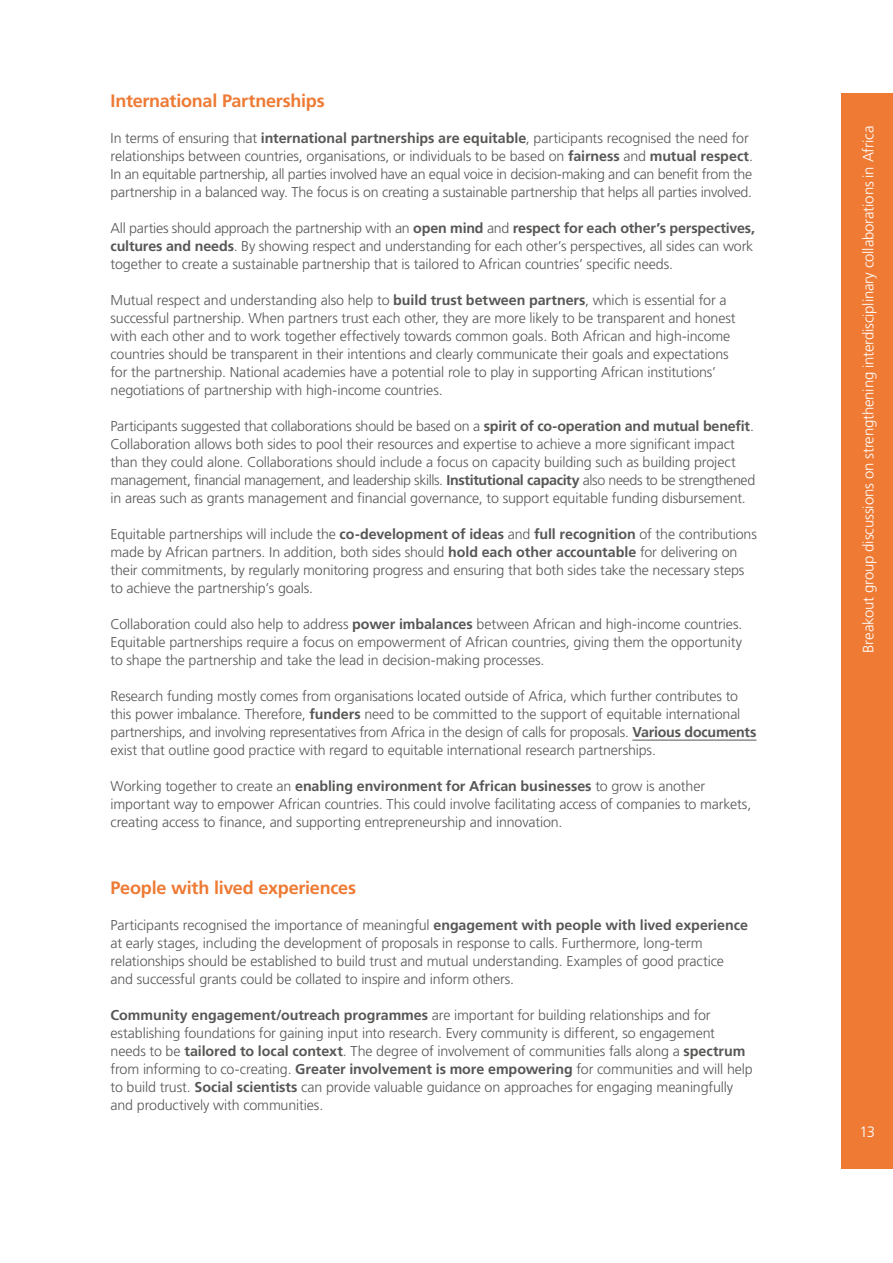
<style>
.page{position:relative;width:893px;height:1263px;background:#fff}
.page>*{position:absolute;margin:0;border:0;box-sizing:border-box;transform-origin:0 0}
.t1{font:700 18px "Frutiger LT Std";letter-spacing:-.015em;color:#ee7a34}
.t2{font:300 15px "Frutiger LT Std";letter-spacing:-.015em;color:#fff}
.t3{font:300 14.25px/18px "Frutiger LT Std";letter-spacing:-.01em;color:#575756}
.s1{font-weight:700}
</style>
<div class="page">
<div style="left:842px;top:94px;width:51px;height:1075px;background:#ee7a34"></div>
<hr style="left:632px;top:740px;width:124px;height:1px;background:#575756">
<p class="t1" style="left:111px;top:90px;width:216px">International Partnerships</p>
<p class="t3" style="left:111px;top:129px;width:644px">In terms of ensuring that <span class="s1">international partnerships are equitable</span>, participants recognised the need for relationships between countries, organisations, or individuals to be based on <span class="s1">fairness</span> and <span class="s1">mutual respect</span>.<br>In an equitable partnership, all parties involved have an equal voice in decision-making and can benefit from the partnership in a balanced way. The focus is on creating a sustainable partnership that helps all parties involved.</p>
<p class="t3" style="left:111px;top:219px;width:646px;text-align:justify">All parties should approach the partnership with an <span class="s1">open mind</span> and <span class="s1">respect for each other’s perspectives, cultures and needs</span>. By showing respect and understanding for each other’s perspectives, all sides can work together to create a sustainable partnership that is tailored to African countries’ specific needs.</p>
<p class="t3" style="left:111px;top:291px;width:627px">Mutual respect and understanding also help to <span class="s1">build trust between partners</span>, which is essential for a successful partnership. When partners trust each other, they are more likely to be transparent and honest with each other and to work together effectively towards common goals. Both African and high-income countries should be transparent in their intentions and clearly communicate their goals and expectations for the partnership. National academies have a potential role to play in supporting African institutions’ negotiations of partnership with high-income countries.</p>
<p class="t3" style="left:111px;top:417px;width:646px">Participants suggested that collaborations should be based on a <span class="s1">spirit of co-operation and mutual benefit</span>.<br>Collaboration allows both sides to pool their resources and expertise to achieve a more significant impact than they could alone. Collaborations should include a focus on capacity building such as building project management, financial management, and leadership skills. <span class="s1">Institutional capacity</span> also needs to be strengthened in areas such as grants management and financial governance, to support equitable funding disbursement.</p>
<p class="t3" style="left:111px;top:525px;width:648px">Equitable partnerships will include the <span class="s1">co-development of ideas</span> and <span class="s1">full recognition</span> of the contributions made by African partners. In addition, both sides should <span class="s1">hold each other accountable</span> for delivering on their commitments, by regularly monitoring progress and ensuring that both sides take the necessary steps to achieve the partnership’s goals.</p>
<p class="t3" style="left:111px;top:615px;width:633px;text-align:justify">Collaboration could also help to address <span class="s1">power imbalances</span> between African and high-income countries.<br>Equitable partnerships require a focus on empowerment of African countries, giving them the opportunity to shape the partnership and take the lead in decision-making processes.</p>
<p class="t3" style="left:111px;top:687px;width:647px">Research funding mostly comes from organisations located outside of Africa, which further contributes to this power imbalance. Therefore, <span class="s1">funders</span> need to be committed to the support of equitable international partnerships, and involving representatives from Africa in the design of calls for proposals. <span class="s1">Various documents </span>exist that outline good practice with regard to equitable international research partnerships.</p>
<p class="t3" style="left:111px;top:777px;width:642px">Working together to create an <span class="s1">enabling environment for African businesses</span> to grow is another important way to empower African countries. This could involve facilitating access of companies to markets, creating access to finance, and supporting entrepreneurship and innovation.</p>
<p class="t1" style="left:111px;top:877px;width:247px">People with lived experiences</p>
<p class="t3" style="left:111px;top:916px;width:639px">Participants recognised the importance of meaningful <span class="s1">engagement with people with lived experience </span>at early stages, including the development of proposals in response to calls. Furthermore, long-term relationships should be established to build trust and mutual understanding. Examples of good practice and successful grants could be collated to inspire and inform others.</p>
<p class="t3" style="left:111px;top:1006px;width:644px"><span class="s1">Community engagement/outreach programmes</span> are important for building relationships and for establishing foundations for gaining input into research. Every community is different, so engagement needs to be <span class="s1">tailored to local context</span>. The degree of involvement of communities falls along a <span class="s1">spectrum </span>from informing to co-creating. <span class="s1">Greater involvement is more empowering</span> for communities and will help to build trust. <span class="s1">Social scientists</span> can provide valuable guidance on approaches for engaging meaningfully and productively with communities.</p>
<p class="t2" style="left:860px;top:653px;width:528px;rotate:-90deg">Breakout group discussions on strengthening interdisciplinary collaborations in Africa</p>
<p class="t2" style="left:860px;top:1123px;width:17px">13</p>
</div>
